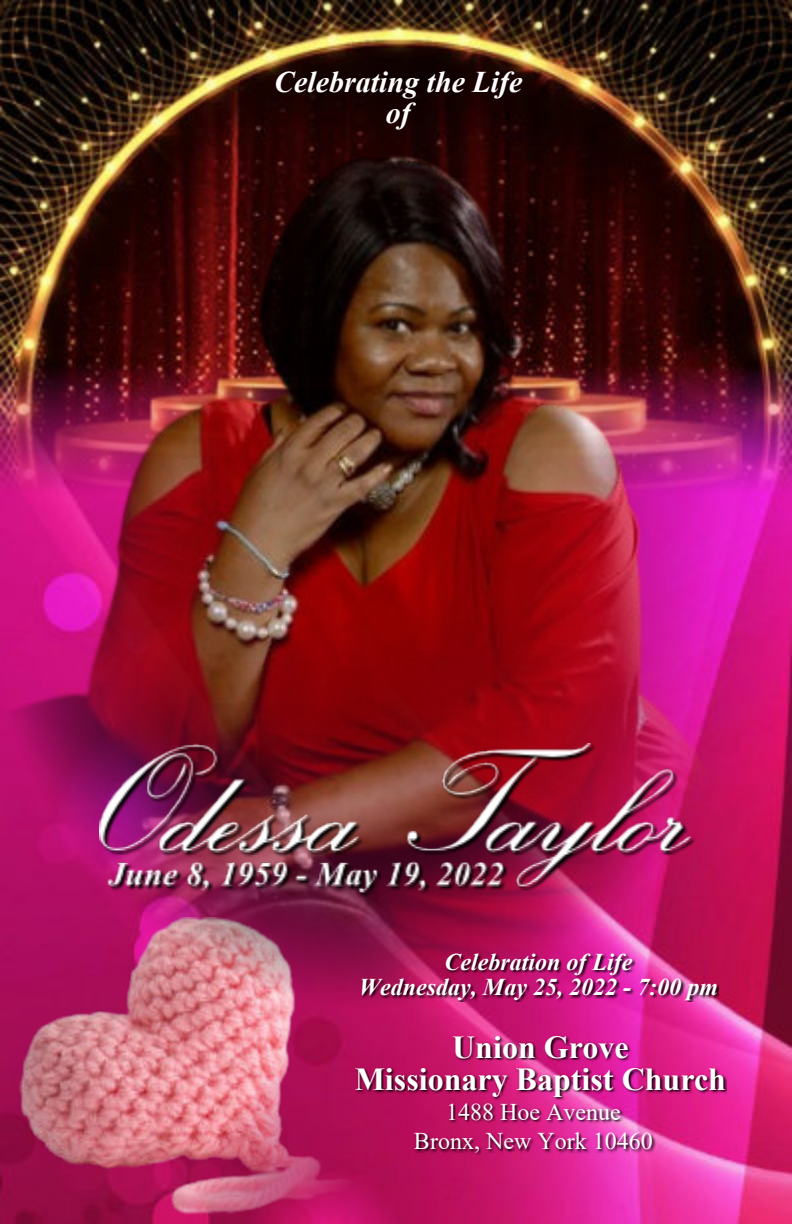
<style>
.page{position:relative;width:792px;height:1224px;background:#fff}
.page>*{position:absolute;margin:0;border:0;box-sizing:border-box;transform-origin:0 0}
.t1{font:700 32px/32px "Times New Roman";color:#fff;text-align:center}
.t2{font:italic 700 30px/30.8px "Times New Roman";color:#fff;text-align:center}
.t3{font:italic 700 24px/25px "Times New Roman";color:#fff;text-align:center}
.t4{font:24px/29.6px "Times New Roman";color:#fff;text-align:center}
</style>
<div class="page">
<img style="left:0;top:494px;width:792px;height:730px">
<img style="left:0;top:0;width:792px;height:494px">
<img style="left:19px;top:1009px;width:338px;height:205px">
<img style="left:6px;top:154px;width:708px;height:855px">
<img style="left:100px;top:744px;width:618px;height:258px">
<img style="left:355px;top:1036px;width:372px;height:119px">
<p class="t2" style="left:274px;top:70px;width:250px">Celebrating the Life of</p>
<p class="t3" style="left:359px;top:952px;width:361px">Celebration of Life<br>Wednesday, May 25, 2022 - 7:00 pm</p>
<h1 class="t1" style="left:355px;top:1035px;width:373px">Union Grove<br>Missionary Baptist Church</h1>
<p class="t4" style="left:414px;top:1099px;width:240px">1488 Hoe Avenue<br>Bronx, New York 10460</p>
</div>
